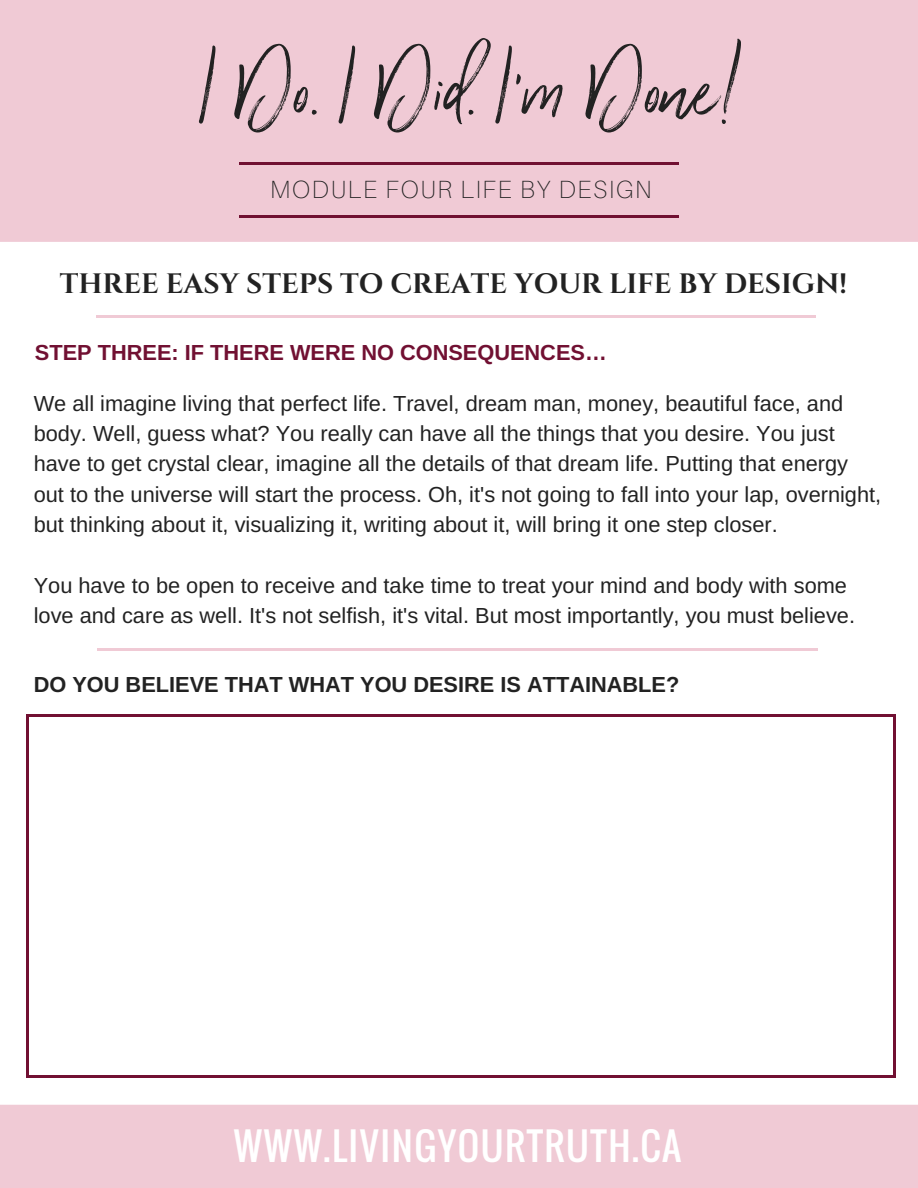
<style>
.page{position:relative;width:918px;height:1188px;background:#fff}
.page>*{position:absolute;margin:0;border:0;box-sizing:border-box;transform-origin:0 0}
.t1{font:136.95px "Wilderness Typeface";color:#222}
.t2{font:37.35px "Oswald";letter-spacing:.04em;color:#fff}
.t3{font:700 28.05px "Cinzel";color:#222}
.t4{font:100 24.9px "Aileron";letter-spacing:.07em;color:#222}
.t5{font:21.75px/30.3px "Arimo";color:#222}
.t6{font:700 21.75px "Arimo";color:#222}
.t7{font:700 21.75px "Arimo";color:#711032}
.s1{font-family:"Liberation Sans"}
</style>
<div class="page">
<div style="left:0;top:0;width:918px;height:242px;background:#f0cad5"></div>
<svg style="left:239px;top:163px;width:13px;height:2px"></svg>
<svg style="left:666px;top:163px;width:13px;height:2px"></svg>
<hr style="left:252px;top:163px;width:90px;height:2px;background:#711032">
<hr style="left:342px;top:163px;width:90px;height:2px;background:#711032">
<hr style="left:432px;top:163px;width:90px;height:2px;background:#711032">
<hr style="left:522px;top:163px;width:90px;height:2px;background:#711032">
<hr style="left:612px;top:163px;width:54px;height:2px;background:#711032">
<svg style="left:239px;top:215px;width:13px;height:3px"></svg>
<svg style="left:666px;top:215px;width:13px;height:3px"></svg>
<hr style="left:252px;top:215px;width:90px;height:3px;background:#711032">
<hr style="left:342px;top:215px;width:90px;height:3px;background:#711032">
<hr style="left:432px;top:215px;width:90px;height:3px;background:#711032">
<hr style="left:522px;top:215px;width:90px;height:3px;background:#711032">
<hr style="left:612px;top:215px;width:54px;height:3px;background:#711032">
<div style="left:0;top:1105px;width:918px;height:83px;background:#f0cad5"></div>
<svg style="left:96px;top:316px;width:12px;height:2px"></svg>
<svg style="left:804px;top:316px;width:12px;height:2px"></svg>
<hr style="left:108px;top:316px;width:88px;height:2px;background:#f0cad5">
<hr style="left:196px;top:316px;width:87px;height:2px;background:#f0cad5">
<hr style="left:283px;top:316px;width:87px;height:2px;background:#f0cad5">
<hr style="left:370px;top:316px;width:87px;height:2px;background:#f0cad5">
<hr style="left:457px;top:316px;width:88px;height:2px;background:#f0cad5">
<hr style="left:544px;top:316px;width:88px;height:2px;background:#f0cad5">
<hr style="left:632px;top:316px;width:87px;height:2px;background:#f0cad5">
<hr style="left:719px;top:316px;width:85px;height:2px;background:#f0cad5">
<hr style="left:26px;top:717px;width:2px;height:359px;background:#711032">
<hr style="left:893px;top:717px;width:2px;height:359px;background:#711032">
<hr style="left:28px;top:1075px;width:865px;height:3px;background:#711032">
<hr style="left:28px;top:714px;width:865px;height:3px;background:#711032">
<svg style="left:97px;top:649px;width:12px;height:2px"></svg>
<svg style="left:805px;top:649px;width:12px;height:2px"></svg>
<hr style="left:109px;top:649px;width:88px;height:2px;background:#f0cad5">
<hr style="left:197px;top:649px;width:87px;height:2px;background:#f0cad5">
<hr style="left:284px;top:649px;width:87px;height:2px;background:#f0cad5">
<hr style="left:371px;top:649px;width:88px;height:2px;background:#f0cad5">
<hr style="left:458px;top:649px;width:88px;height:2px;background:#f0cad5">
<hr style="left:546px;top:649px;width:87px;height:2px;background:#f0cad5">
<hr style="left:633px;top:649px;width:87px;height:2px;background:#f0cad5">
<hr style="left:720px;top:649px;width:85px;height:2px;background:#f0cad5">
<h1 class="t1" style="left:201px;top:-1px;width:545px">I Do. I Did. I'm Done!</h1>
<p class="t4" style="left:270px;top:174px;width:383px">MODULE FOUR LIFE BY DESIGN</p>
<p class="t3" style="left:60px;top:265px;width:789px">THREE EASY STEPS TO CREATE YOUR LIFE BY DESIGN!</p>
<p class="t7" style="left:35px;top:340px;width:573px">STEP THREE: IF THERE WERE NO CONSEQUENCES<span class="s1">…</span></p>
<p class="t5" style="left:34px;top:388px;width:849px">We all imagine living that perfect life. Travel, dream man, money, beautiful face, and body. Well, guess what? You really can have all the things that you desire. You just have to get crystal clear, imagine all the details of that dream life. Putting that energy out to the universe will start the process. Oh, it's not going to fall into your lap, overnight, but thinking about it, visualizing it, writing about it, will bring it one step closer.</p>
<p class="t5" style="left:34px;top:570px;width:823px">You have to be open to receive and take time to treat your mind and body with some love and care as well. It's not selfish, it's vital. But most importantly, you must believe.</p>
<p class="t6" style="left:34px;top:672px;width:647px">DO YOU BELIEVE THAT WHAT YOU DESIRE IS ATTAINABLE?</p>
<h2 class="t2" style="left:234px;top:1118px;width:449px">WWW.LIVINGYOURTRUTH.CA</h2>
</div>
